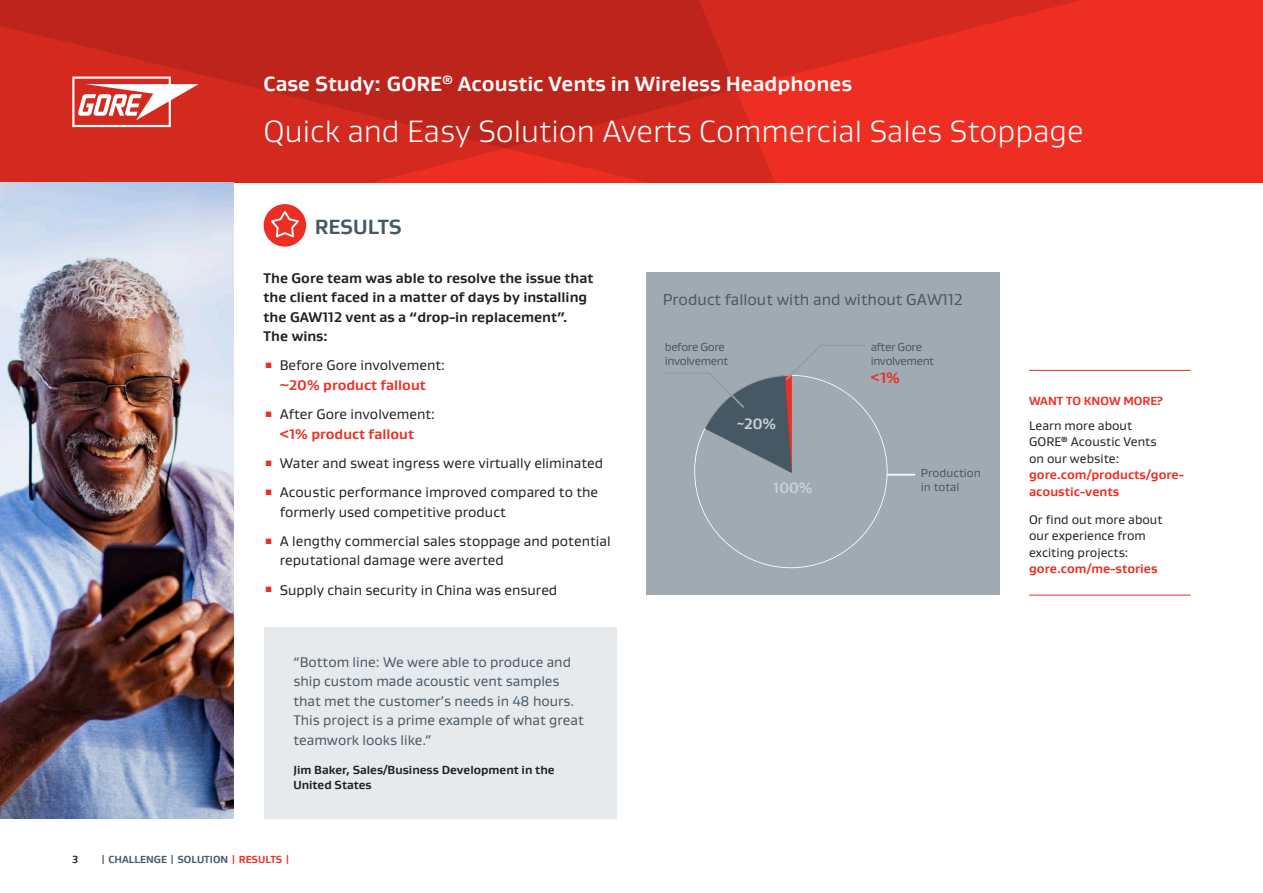
<style>
.page{position:relative;width:1263px;height:893px;background:#fff}
.page>*{position:absolute;margin:0;border:0;box-sizing:border-box;transform-origin:0 0}
.t1{font:300 31.5px "Gore Gustan";color:#fff}
.t2{font:700 21px "Gore Gustan";color:#fff}
.t3{font:700 21px "Gore Gustan";color:#475865}
.t4{font:16.05px "Gore Gustan";color:#475865}
.t5{font:700 15.3px "Gore Gustan";color:#c9d0d5}
.t6{font:700 15.3px "Gore Gustan";color:#c9d0d5;scale:.7 1}
.t7{font:700 15.3px "Gore Gustan";color:#ee2e22}
.t8{font:14.25px/19.5px "Gore Gustan";color:#231f20;text-align:center}
.t9{font:14.25px/19.5px "Gore Gustan";color:#475865}
.t10{font:700 14.25px/19.5px "Gore Gustan";color:#231f20}
.t11{font:12.75px/16.5px "Gore Gustan";color:#231f20}
.t12{font:700 12.75px/16.5px "Gore Gustan";color:#ee2e22}
.t13{font:700 12px/15px "Gore Gustan";color:#231f20}
.t14{font:700 12px "Gore Gustan";color:#ee2e22}
.t15{font:11.85px/14.2px "Gore Gustan";letter-spacing:-.03em;color:#475865}
.t16{font:11.85px/14.2px "Gore Gustan";color:#475865}
.t17{font:700 10.5px "Gore Gustan";color:#475865}
.t18{font:700 10.5px "Gore Gustan";color:#231f20}
.s1{font-weight:700;color:#ee2e22}
.s2{color:#ee2e22}
.s3{font-size:13.5px}
</style>
<div class="page">
<div style="left:0;top:0;width:1263px;height:183px;background:#ee2e22"></div>
<svg style="left:789px;top:0;width:291px;height:75px;fill:#d7291f"></svg>
<svg style="left:0;top:0;width:789px;height:183px;fill:#bd251c"></svg>
<svg style="left:72px;top:77px;width:127px;height:50px"></svg>
<div style="left:646px;top:273px;width:353px;height:322px;background:#9faab2"></div>
<svg style="left:665px;top:345px;width:250px;height:223px"></svg>
<div style="left:264px;top:204px;width:42px;height:43px;background:#ee2e22;border-radius:50%"></div>
<svg style="left:268px;top:209px;width:33px;height:30px"></svg>
<img style="left:0;top:183px;width:234px;height:636px">
<div style="left:264px;top:627px;width:353px;height:192px;background:#e6eaec"></div>
<hr style="left:1029px;top:370px;width:162px;height:1px;background:#ee2e22">
<hr style="left:1029px;top:595px;width:162px;height:1px;background:#ee2e22">
<h2 class="t2" style="left:264px;top:70px;width:590px">Case Study: GORE<sup>®</sup> Acoustic Vents in Wireless Headphones</h2>
<h1 class="t1" style="left:264px;top:112px;width:821px">Quick and Easy Solution Averts Commercial Sales Stoppage</h1>
<h2 class="t3" style="left:315px;top:213px;width:89px">RESULTS</h2>
<p class="t10" style="left:264px;top:268px;width:331px">The Gore team was able to resolve the issue that the client faced in a matter of days by installing the GAW112 vent as a “drop-in replacement”.<br>The wins:</p>
<p class="t8" style="left:264px;top:355px;width:183px"><sup>▪</sup> Before Gore involvement: <span class="s1">~20% product fallout</span></p>
<p class="t8" style="left:264px;top:404px;width:173px"><sup>▪</sup> After Gore involvement: <span class="s1">&lt;1% product fallout</span></p>
<p class="t8" style="left:264px;top:453px;width:341px"><sup>▪</sup> Water and sweat ingress were virtually eliminated</p>
<p class="t8" style="left:280px;top:482px;width:320px;text-align:left;text-indent:-16px"><sup>▪</sup> Acoustic performance improved compared to the formerly used competitive product</p>
<p class="t8" style="left:280px;top:531px;width:332px;text-align:left;text-indent:-16px"><sup>▪</sup> A lengthy commercial sales stoppage and potential reputational damage were averted</p>
<p class="t8" style="left:264px;top:580px;width:295px"><sup>▪</sup> Supply chain security in China was ensured</p>
<p class="t9" style="left:293px;top:652px;width:292px">“Bottom line: We were able to produce and ship custom made acoustic vent samples that met the customer’s needs in 48 hours.<br>This project is a prime example of what great teamwork looks like.”</p>
<p class="t13" style="left:293px;top:762px;width:263px">Jim Baker, Sales/Business Development in the<br>United States</p>
<p class="t18" style="left:72px;top:852px;width:8px">3</p>
<p class="t17" style="left:100px;top:852px;width:191px">| CHALLENGE | SOLUTION <span class="s2">| RESULTS |</span></p>
<p class="t4" style="left:663px;top:289px;width:302px">Product fallout with and without GAW112</p>
<p class="t15" style="left:665px;top:339px;width:65px">before Gore involvement</p>
<p class="t6" style="left:737px;top:413px;width:57px">~20%</p>
<p class="t5" style="left:773px;top:477px;width:41px">100%</p>
<p class="t15" style="left:871px;top:339px;width:65px">after Gore involvement</p>
<p class="t7" style="left:871px;top:368px;width:31px"><span class="s3">&lt;</span>1%</p>
<p class="t16" style="left:921px;top:465px;width:61px">Production in total</p>
<p class="t14" style="left:1029px;top:393px;width:135px">WANT TO KNOW MORE?</p>
<p class="t11" style="left:1029px;top:417px;width:129px">Learn more about<br>GORE<sup>®</sup> Acoustic Vents on our website:</p>
<p class="t12" style="left:1029px;top:466px;width:156px">gore.com/products/gore&shy;acoustic-vents</p>
<p class="t11" style="left:1029px;top:511px;width:135px">Or find out more about our experience from exciting projects:</p>
<p class="t12" style="left:1029px;top:560px;width:130px">gore.com/me-stories</p>
</div>
